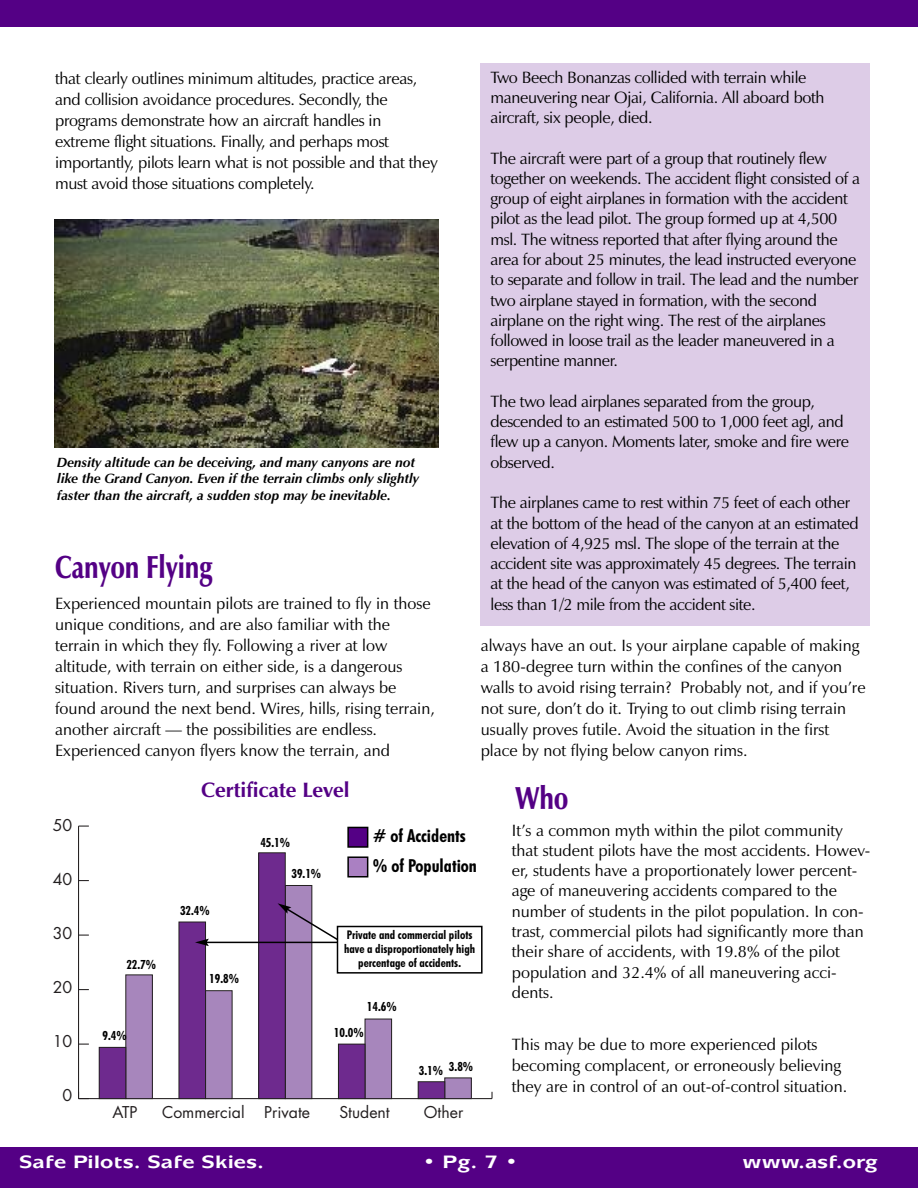
<style>
.page{position:relative;width:918px;height:1188px;background:#fff}
.page>*{position:absolute;margin:0;border:0;box-sizing:border-box;transform-origin:0 0}
.t1{font:900 32.25px "Zapf Humanist 601 BT";color:#540085;scale:.77 1}
.t2{font:700 21px "Zapf Humanist 601 BT";color:#540085}
.t3{font:700 18px "Mixage IT Cby BT";color:#fff;scale:1.2 1}
.t4{font:700 condensed 18px/30px "Futura BT";color:#000}
.t5{font:16.5px/20.2px "Zapf Humanist 601 BT";letter-spacing:-.015em;color:#000}
.t6{font:15.9px "Futura";color:#231f20}
.t7{font:italic 700 13.5px/16.6px "Zapf Humanist 601 BT";color:#000}
.t8{font:12.9px "Futura";color:#231f20;scale:1.5 1}
.t9{font:700 condensed 12.6px "Futura BT";color:#000}
.t10{font:700 condensed 12px/14.4px "Futura BT";color:#000;text-align:center}
.s1{font-size:15.9px}
</style>
<div class="page">
<div style="left:0;top:1148px;width:918px;height:40px;background:#540085"></div>
<div style="left:0;top:0;width:918px;height:27px;background:#540085"></div>
<img style="left:54px;top:219px;width:385px;height:228px">
<div style="left:480px;top:63px;width:390px;height:563px;background:#ddcce7"></div>
<hr style="left:79px;top:1098px;width:413px;height:1px;background:#231f20">
<svg style="left:491px;top:1092px;width:2px;height:7px"></svg>
<hr style="left:78px;top:826px;width:1px;height:273px;background:#231f20">
<div style="left:445px;top:1078px;width:26px;height:21px;background:#a786bc"></div>
<div style="left:444px;top:1078px;width:28px;height:21px;border:1px solid #231f20"></div>
<div style="left:418px;top:1082px;width:27px;height:17px;background:#6e2a8e"></div>
<div style="left:418px;top:1081px;width:27px;height:18px;border:1px solid #231f20"></div>
<div style="left:365px;top:1019px;width:27px;height:80px;background:#a786bc"></div>
<div style="left:365px;top:1019px;width:27px;height:80px;border:1px solid #231f20"></div>
<div style="left:338px;top:1044px;width:27px;height:55px;background:#6e2a8e"></div>
<div style="left:338px;top:1044px;width:27px;height:55px;border:1px solid #231f20"></div>
<div style="left:285px;top:885px;width:27px;height:214px;background:#a786bc"></div>
<div style="left:285px;top:885px;width:27px;height:214px;border:1px solid #231f20"></div>
<div style="left:259px;top:853px;width:26px;height:246px;background:#6e2a8e"></div>
<div style="left:258px;top:853px;width:28px;height:246px;border:1px solid #231f20"></div>
<div style="left:206px;top:991px;width:26px;height:108px;background:#a786bc"></div>
<div style="left:179px;top:922px;width:27px;height:177px;background:#6e2a8e"></div>
<div style="left:179px;top:922px;width:27px;height:177px;border:1px solid #231f20"></div>
<div style="left:126px;top:975px;width:26px;height:124px;background:#a786bc"></div>
<div style="left:126px;top:975px;width:27px;height:124px;border:1px solid #231f20"></div>
<div style="left:99px;top:1047px;width:27px;height:52px;background:#6e2a8e"></div>
<div style="left:99px;top:1047px;width:27px;height:52px;border:1px solid #231f20"></div>
<svg style="left:278px;top:903px;width:66px;height:41px"></svg>
<hr style="left:206px;top:942px;width:136px;height:1px;background:#000">
<svg style="left:195px;top:939px;width:14px;height:7px"></svg>
<div style="left:338px;top:927px;width:144px;height:46px;background:#fff"></div>
<div style="left:337px;top:926px;width:146px;height:48px;border:2px solid #000"></div>
<div style="left:348px;top:827px;width:20px;height:20px;background:#540085"></div>
<div style="left:347px;top:827px;width:21px;height:21px;border:2px solid #000"></div>
<div style="left:348px;top:857px;width:20px;height:20px;background:#aa80c2"></div>
<div style="left:347px;top:856px;width:21px;height:22px;border:2px solid #000"></div>
<p class="t5" style="left:491px;top:69px;width:335px">Two Beech Bonanzas collided with terrain while maneuvering near Ojai, California. All aboard both aircraft, six people, died.</p>
<p class="t5" style="left:491px;top:150px;width:371px">The aircraft were part of a group that routinely flew together on weekends. The accident flight consisted of a group of eight airplanes in formation with the accident pilot as the lead pilot. The group formed up at 4,500 msl. The witness reported that after flying around the area for about 25 minutes, the lead instructed everyone to separate and follow in trail. The lead and the number two airplane stayed in formation, with the second airplane on the right wing. The rest of the airplanes followed in loose trail as the leader maneuvered in a serpentine manner.</p>
<p class="t5" style="left:491px;top:393px;width:360px">The two lead airplanes separated from the group, descended to an estimated 500 to 1,000 feet agl, and flew up a canyon. Moments later, smoke and fire were observed.</p>
<p class="t5" style="left:491px;top:494px;width:370px">The airplanes came to rest within 75 feet of each other at the bottom of the head of the canyon at an estimated elevation of 4,925 msl. The slope of the terrain at the accident site was approximately 45 degrees. The terrain at the head of the canyon was estimated of 5,400 feet, less than 1/2 mile from the accident site.</p>
<p class="t5" style="left:55px;top:70px;width:384px;line-height:21px">that clearly outlines minimum altitudes, practice areas, and collision avoidance procedures. Secondly, the programs demonstrate how an aircraft handles in extreme flight situations. Finally, and perhaps most importantly, pilots learn what is not possible and that they must avoid those situations completely.</p>
<p class="t7" style="left:57px;top:455px;width:363px">Density altitude can be deceiving, and many canyons are not like the Grand Canyon. Even if the terrain climbs only slightly faster than the aircraft, a sudden stop may be inevitable.</p>
<h1 class="t1" style="left:55px;top:554px;width:206px">Canyon Flying</h1>
<p class="t5" style="left:55px;top:595px;width:381px;line-height:21px">Experienced mountain pilots are trained to fly in those unique conditions, and are also familiar with the terrain in which they fly. Following a river at low altitude, with terrain on either side, is a dangerous situation. Rivers turn, and surprises can always be found around the next bend. Wires, hills, rising terrain, another aircraft — the possibilities are endless.<br>Experienced canyon flyers know the terrain, and</p>
<p class="t5" style="left:481px;top:637px;width:386px;line-height:21px">always have an out. Is your airplane capable of making a 180-degree turn within the confines of the canyon walls to avoid rising terrain? Probably not, and if you’re not sure, don’t do it. Trying to out climb rising terrain usually proves futile. Avoid the situation in the first place by not flying below canyon rims.</p>
<h1 class="t1" style="left:515px;top:785px;width:70px">Who</h1>
<p class="t5" style="left:512px;top:822px;width:360px">It’s a common myth within the pilot community that student pilots have the most accidents. Howev&shy;er, students have a proportionately lower percent&shy;age of maneuvering accidents compared to the number of students in the pilot population. In con&shy;trast, commercial pilots had significantly more than their share of accidents, with 19.8% of the pilot population and 32.4% of all maneuvering acci&shy;dents.</p>
<p class="t5" style="left:512px;top:1036px;width:337px;line-height:21px">This may be due to more experienced pilots becoming complacent, or erroneously believing they are in control of an out-of-control situation.</p>
<p class="t2" style="left:201px;top:782px;width:150px">Certificate Level</p>
<p class="t8" style="left:48px;top:820px;width:18px">5<span class="s1">5</span> 0<span class="s1">0</span></p>
<p class="t9" style="left:260px;top:837px;width:31px">45.1%</p>
<p class="t4" style="left:373px;top:822px;width:106px"># of Accidents % of Population</p>
<p class="t9" style="left:291px;top:869px;width:31px">39.1%</p>
<p class="t6" style="left:53px;top:872px;width:21px">40</p>
<p class="t8" style="left:48px;top:875px;width:17px">40</p>
<p class="t9" style="left:180px;top:905px;width:31px">32.4%</p>
<p class="t6" style="left:53px;top:926px;width:21px">30</p>
<p class="t10" style="left:344px;top:928px;width:132px">Private and commercial pilots have a disproportionately high percentage of accidents.</p>
<p class="t8" style="left:48px;top:929px;width:17px">30</p>
<p class="t9" style="left:126px;top:959px;width:31px">22.7%</p>
<p class="t9" style="left:209px;top:974px;width:31px">19.8%</p>
<p class="t6" style="left:53px;top:980px;width:21px">20</p>
<p class="t8" style="left:48px;top:984px;width:17px">20</p>
<p class="t9" style="left:367px;top:1002px;width:31px">14.6%</p>
<p class="t9" style="left:334px;top:1027px;width:31px">10.0%</p>
<p class="t9" style="left:103px;top:1031px;width:26px">9.4%</p>
<p class="t6" style="left:53px;top:1034px;width:21px">10</p>
<p class="t8" style="left:48px;top:1038px;width:17px">10</p>
<p class="t9" style="left:419px;top:1063px;width:56px">3.1% 3.8%</p>
<p class="t6" style="left:62px;top:1088px;width:11px">0</p>
<p class="t8" style="left:60px;top:1093px;width:9px">0</p>
<p class="t6" style="left:112px;top:1105px;width:27px">ATP</p>
<p class="t6" style="left:162px;top:1105px;width:150px">Commercial Private</p>
<p class="t6" style="left:339px;top:1105px;width:52px">Student</p>
<p class="t6" style="left:424px;top:1105px;width:41px">Other</p>
<p class="t3" style="left:19px;top:1155px;width:206px">Safe Pilots. Safe Skies.</p>
<p class="t3" style="left:423px;top:1155px;width:81px">•Pg.7•</p>
<p class="t3" style="left:743px;top:1155px;width:114px">www.asf.org</p>
</div>
